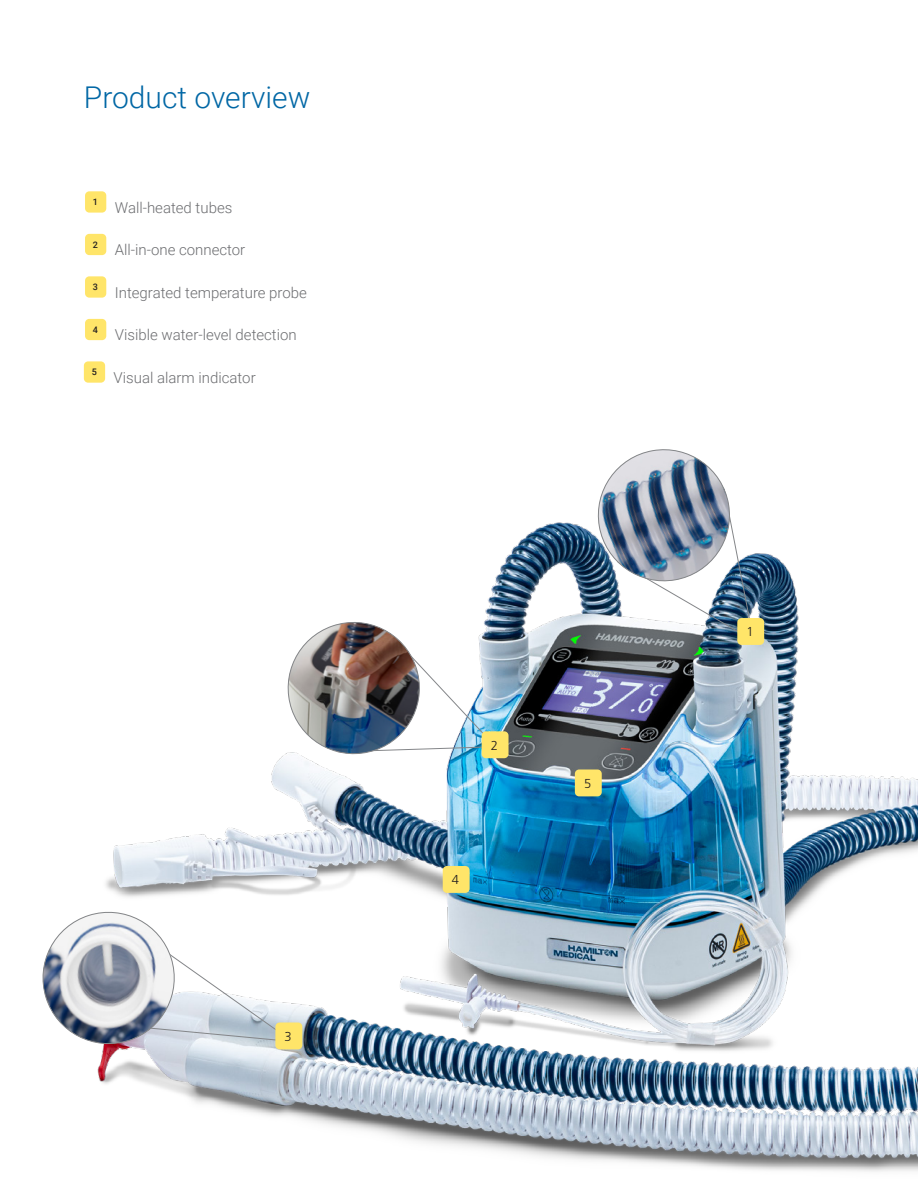
<style>
.page{position:relative;width:918px;height:1188px;background:#fff}
.page>*{position:absolute;margin:0;border:0;box-sizing:border-box;transform-origin:0 0}
.t1{font:300 30px "Roboto";color:#0067a5}
.t2{font:300 15px "Roboto";color:#6c6d70}
.t3{font:300 12.9px "Frutiger LT Std";color:#231f20}
.t4{font:500 9px "Roboto";color:#231f20}
</style>
<div class="page">
<div style="left:85px;top:191px;width:21px;height:22px;background:#ffe569;border-radius:4px"></div>
<div style="left:85px;top:234px;width:21px;height:21px;background:#ffe569;border-radius:4px"></div>
<div style="left:85px;top:276px;width:21px;height:22px;background:#ffe569;border-radius:4px"></div>
<div style="left:85px;top:319px;width:21px;height:21px;background:#ffe569;border-radius:4px"></div>
<img style="left:97px;top:522px;width:821px;height:650px">
<div style="left:443px;top:866px;width:27px;height:27px;background:#ffe569;border-radius:4px"></div>
<div style="left:575px;top:770px;width:27px;height:26px;background:#ffe569;border-radius:4px"></div>
<div style="left:275px;top:1023px;width:27px;height:26px;background:#ffe569;border-radius:4px"></div>
<svg style="left:42px;top:905px;width:252px;height:146px"></svg>
<div style="left:84px;top:361px;width:21px;height:22px;background:#ffe569;border-radius:4px"></div>
<img style="left:593px;top:449px;width:161px;height:192px">
<div style="left:737px;top:618px;width:27px;height:27px;background:#ffe569;border-radius:4px"></div>
<img style="left:280px;top:614px;width:214px;height:148px">
<div style="left:482px;top:731px;width:27px;height:27px;background:#ffe569;border-radius:4px"></div>
<p class="t1" style="left:84px;top:76px;width:228px">Product overview</p>
<p class="t4" style="left:93px;top:196px;width:7px">1</p>
<p class="t2" style="left:115px;top:197px;width:119px">Wall-heated tubes</p>
<p class="t4" style="left:93px;top:238px;width:7px">2</p>
<p class="t2" style="left:115px;top:239px;width:132px">All-in-one connector</p>
<p class="t4" style="left:93px;top:281px;width:7px">3</p>
<p class="t2" style="left:115px;top:282px;width:194px">Integrated temperature probe</p>
<p class="t4" style="left:93px;top:323px;width:7px">4</p>
<p class="t2" style="left:115px;top:324px;width:183px">Visible water-level detection</p>
<p class="t4" style="left:92px;top:366px;width:7px">5</p>
<p class="t2" style="left:114px;top:367px;width:144px">Visual alarm indicator</p>
<p class="t3" style="left:285px;top:1029px;width:9px">3</p>
<p class="t3" style="left:491px;top:738px;width:9px">2</p>
<p class="t3" style="left:452px;top:873px;width:9px">4</p>
<p class="t3" style="left:584px;top:776px;width:9px">5</p>
<p class="t3" style="left:746px;top:625px;width:9px">1</p>
</div>
